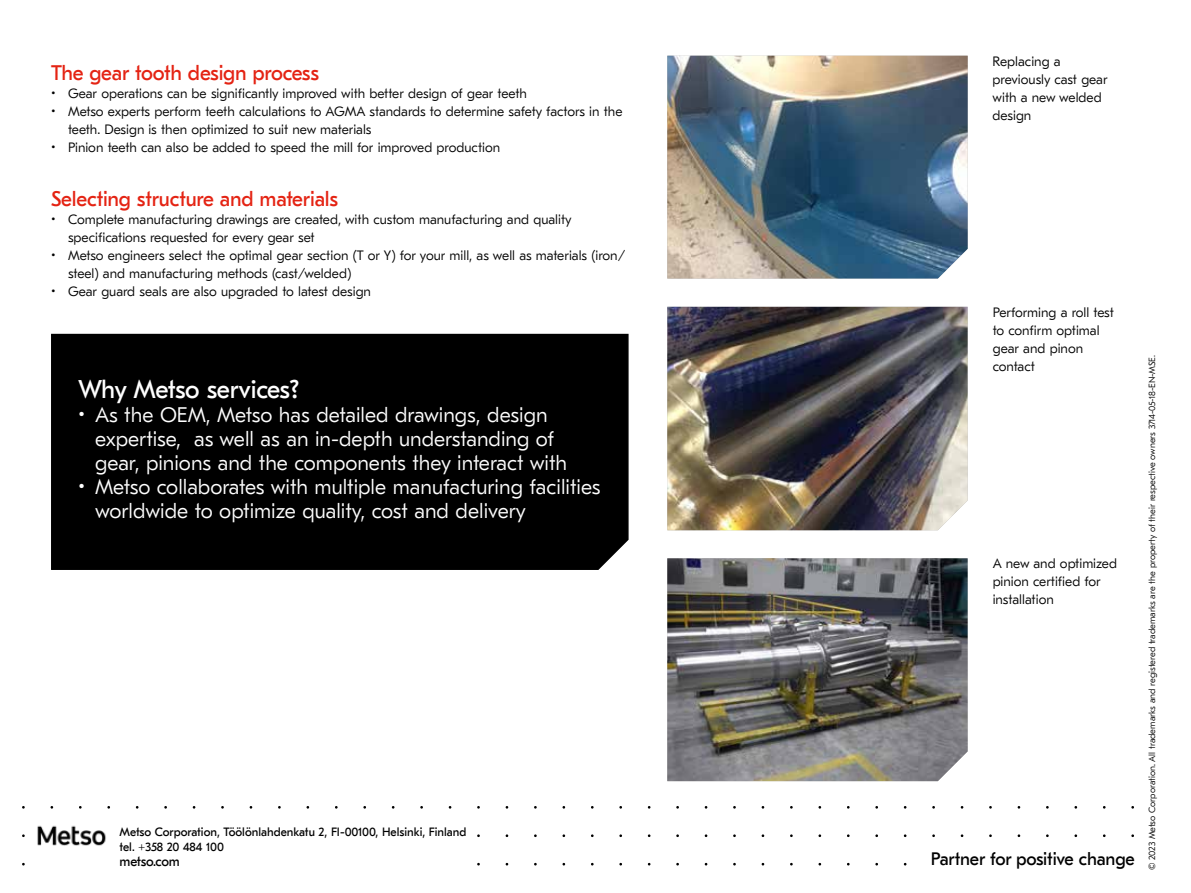
<style>
.page{position:relative;width:1191px;height:893px;background:#fff}
.page>*{position:absolute;margin:0;border:0;box-sizing:border-box;transform-origin:0 0}
.t1{font:25.5px "GT Eesti Text";letter-spacing:-.015em;color:#fff}
.t2{font:300 21px/24px "GT Eesti Pro Text";color:#fff}
.t3{font:21px "GT Eesti Text";letter-spacing:-.01em;color:#e42313}
.t4{font:18px "GT Eesti Text";letter-spacing:-.01em;color:#000}
.t5{font:300 13.5px/18px "GT Eesti Pro Text";color:#000}
.t6{font:13.5px "GT Eesti Text";letter-spacing:-.02em;color:#000}
.t7{font:12px/15px "GT Eesti Text";color:#000}
.t8{font:300 9px "GT Eesti Pro Text";color:#000}
</style>
<div class="page">
<img style="left:667px;top:56px;width:300px;height:223px">
<img style="left:667px;top:307px;width:300px;height:223px">
<img style="left:667px;top:558px;width:300px;height:223px">
<img style="left:37px;top:825px;width:69px;height:21px">
<div style="left:51px;top:333px;width:578px;height:237px;background:#000"></div>
<h2 class="t3" style="left:51px;top:61px;width:269px">The gear tooth design process</h2>
<p class="t5" style="left:51px;top:84px;width:477px">• Gear operations can be significantly improved with better design of gear teeth</p>
<p class="t5" style="left:68px;top:102px;width:556px;text-indent:-17px">• Metso experts perform teeth calculations to AGMA standards to determine safety factors in the teeth. Design is then optimized to suit new materials</p>
<p class="t5" style="left:51px;top:138px;width:451px">• Pinion teeth can also be added to speed the mill for improved production</p>
<h2 class="t3" style="left:51px;top:187px;width:289px">Selecting structure and materials</h2>
<p class="t5" style="left:68px;top:210px;width:505px;text-indent:-17px">• Complete manufacturing drawings are created, with custom manufacturing and quality specifications requested for every gear set</p>
<p class="t5" style="left:68px;top:246px;width:559px;text-indent:-17px">• Metso engineers select the optimal gear section (T or Y) for your mill, as well as materials (iron/ steel) and manufacturing methods (cast/welded)</p>
<p class="t5" style="left:51px;top:282px;width:321px">• Gear guard seals are also upgraded to latest design</p>
<h1 class="t1" style="left:78px;top:375px;width:223px">Why Metso services?</h1>
<h2 class="t2" style="left:95px;top:403px;width:473px;text-indent:-17px">• As the OEM, Metso has detailed drawings, design expertise, as well as an in-depth understanding of gear, pinions and the components they interact with</h2>
<h2 class="t2" style="left:95px;top:475px;width:507px;text-indent:-17px">• Metso collaborates with multiple manufacturing facilities worldwide to optimize quality, cost and delivery</h2>
<p class="t7" style="left:120px;top:824px;width:348px">Metso Corporation, Töölönlahdenkatu 2, FI-00100, Helsinki, Finland tel. +358 20 484 100</p>
<p class="t6" style="left:120px;top:853px;width:62px">metso.com</p>
<p class="t5" style="left:992px;top:52px;width:117px">Replacing a previously cast gear with a new welded design</p>
<p class="t5" style="left:992px;top:304px;width:123px">Performing a roll test to confirm optimal gear and pinon contact</p>
<p class="t5" style="left:992px;top:555px;width:126px">A new and optimized pinion certified for installation</p>
<h3 class="t4" style="left:931px;top:849px;width:205px">Partner for positive change</h3>
<p class="t8" style="left:1147px;top:870px;width:516px;rotate:-90deg">© 2023 Metso Corporation. All trademarks and registered trademarks are the property of their respective owners 3714-05-18-EN-MSE.</p>
</div>
